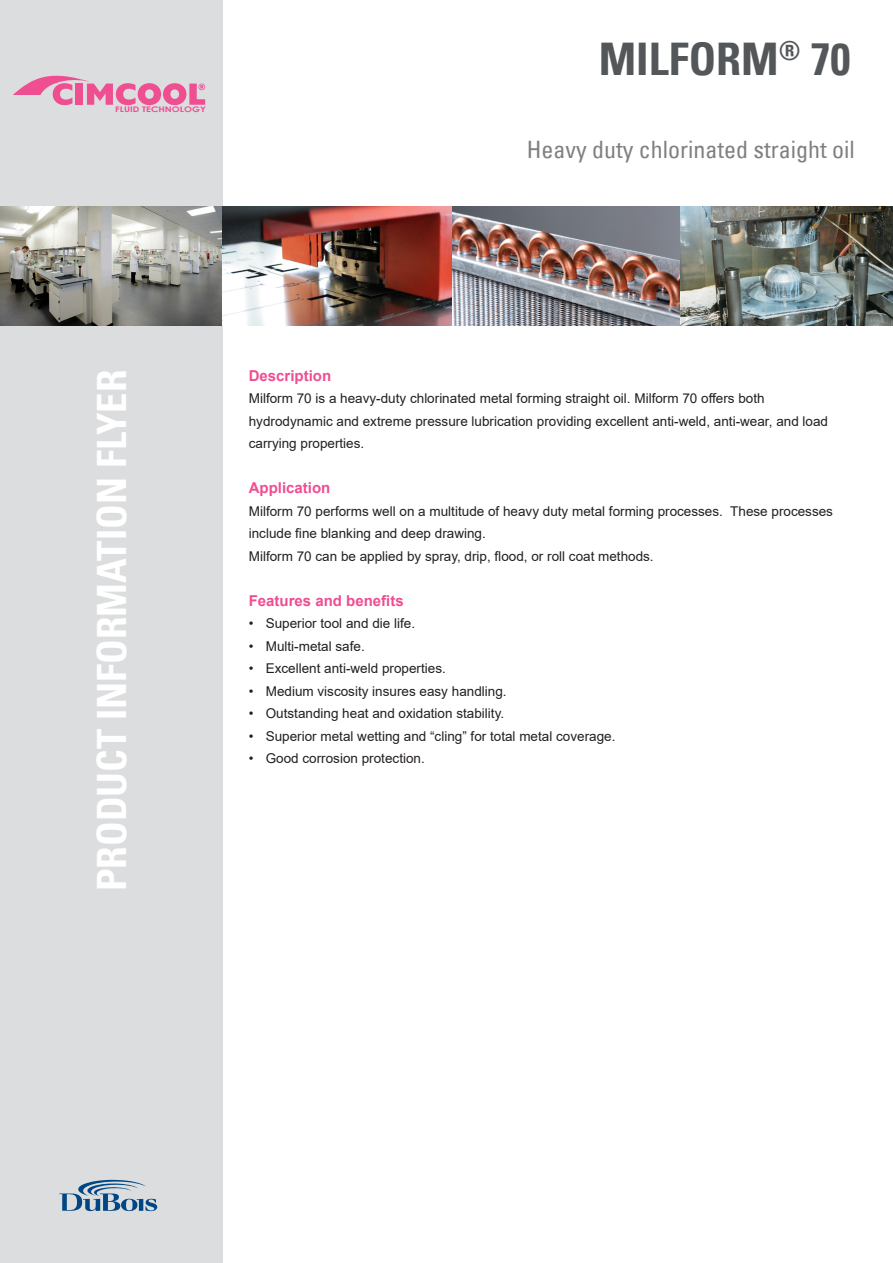
<style>
.page{position:relative;width:893px;height:1263px;background:#fff}
.page>*{position:absolute;margin:0;border:0;box-sizing:border-box;transform-origin:0 0}
.Product{font:45px "Univers Com 67 Bold Cond";color:#54575a}
.t1{font:40.5px "Univers Com 67 Bold Cond";color:#fff}
.Productlead_curs{font:condensed 24px "Univers Com 57";color:#808080}
.t2{font:700 15px "Arial";color:#ef4e91}
.t3{font:13.5px/22.5px "Arial";color:#231f20}
.t4{font:700 7.65px "Century Gothic";color:#ef4e91;scale:1.23 1}
</style>
<div class="page">
<div style="left:0;top:0;width:223px;height:1263px;background:#dcdddf"></div>
<svg style="left:13px;top:76px;width:192px;height:29px"></svg>
<svg style="left:59px;top:1180px;width:98px;height:31px"></svg>
<img style="left:452px;top:206px;width:228px;height:119px">
<img style="left:0;top:206px;width:452px;height:119px">
<img style="left:680px;top:206px;width:212px;height:119px">
<p class="t4" style="left:115px;top:104px;width:75px">FLUID TECHNOLOGY</p>
<p class="Product" style="left:599px;top:31px;width:253px">MILFORM<sup>®</sup> 70</p>
<p class="Productlead_curs" style="left:527px;top:134px;width:329px">Heavy duty chlorinated straight oil</p>
<h2 class="t1" style="left:87px;top:891px;width:523px;rotate:-90deg">PRODUCT INFORMATION FLYER</h2>
<p class="t2" style="left:249px;top:365px;width:84px">Description</p>
<p class="t3" style="left:249px;top:387px;width:581px">Milform 70 is a heavy-duty chlorinated metal forming straight oil. Milform 70 offers both hydrodynamic and extreme pressure lubrication providing excellent anti-weld, anti-wear, and load carrying properties.</p>
<p class="t2" style="left:249px;top:478px;width:83px">Application</p>
<p class="t3" style="left:249px;top:500px;width:586px">Milform 70 performs well on a multitude of heavy duty metal forming processes. These processes include fine blanking and deep drawing.</p>
<p class="t3" style="left:249px;top:545px;width:406px">Milform 70 can be applied by spray, drip, flood, or roll coat methods.</p>
<p class="t2" style="left:249px;top:590px;width:157px">Features and benefits</p>
<p class="t3" style="left:249px;top:612px;width:168px">• Superior tool and die life.</p>
<p class="t3" style="left:249px;top:635px;width:118px">• Multi-metal safe.</p>
<p class="t3" style="left:249px;top:657px;width:199px">• Excellent anti-weld properties.</p>
<p class="t3" style="left:249px;top:680px;width:259px">• Medium viscosity insures easy handling.</p>
<p class="t3" style="left:249px;top:702px;width:257px">• Outstanding heat and oxidation stability.</p>
<p class="t3" style="left:249px;top:725px;width:368px">• Superior metal wetting and “cling” for total metal coverage.</p>
<p class="t3" style="left:249px;top:747px;width:178px">• Good corrosion protection.</p>
</div>
